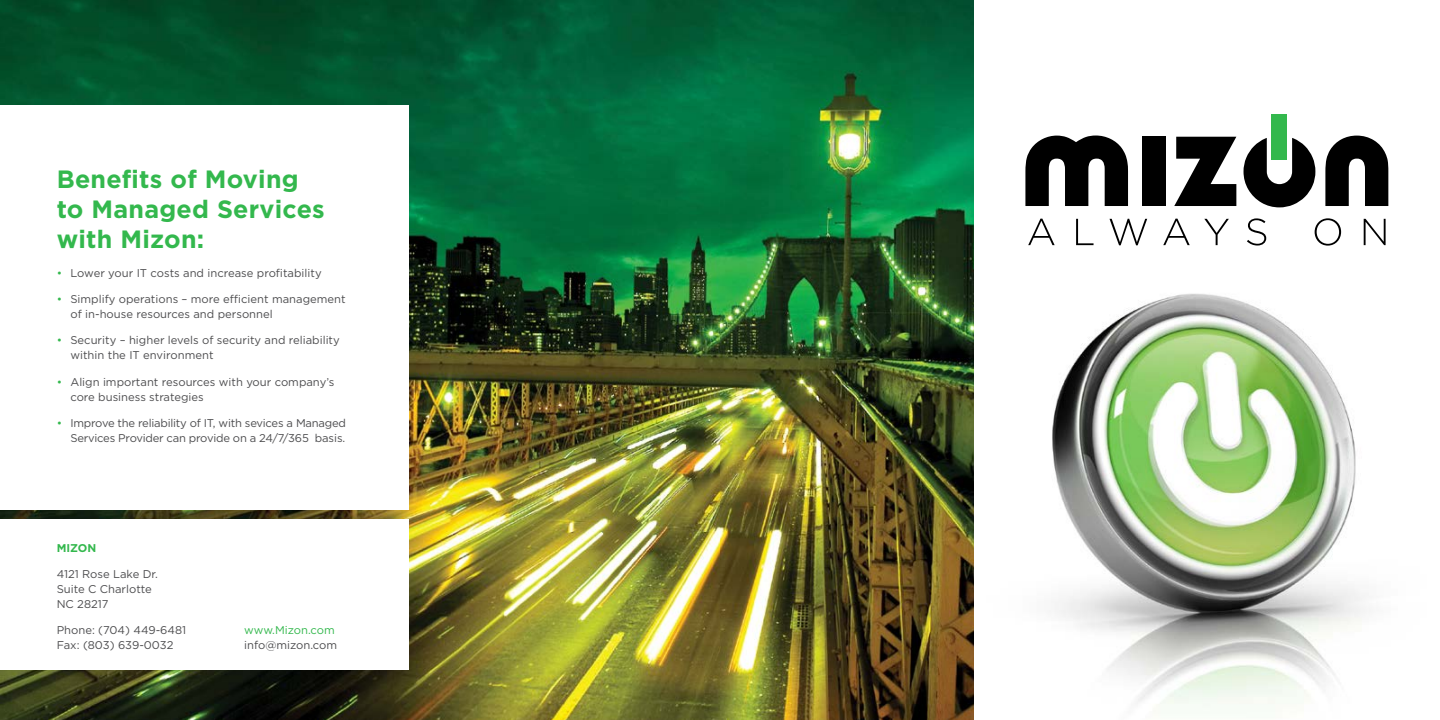
<style>
.page{position:relative;width:1440px;height:720px;background:#fff}
.page>*{position:absolute;margin:0;border:0;box-sizing:border-box;transform-origin:0 0}
.t1{font:700 25px/30px "Gotham";letter-spacing:.01em;color:#33b84d}
.t2{font:11.25px/15px "Gotham";color:#4d4d4f}
.t3{font:11.25px/15px "Gotham";letter-spacing:-.02em;color:#4d4d4f;text-align:right}
.t4{font:11.25px "Gotham";letter-spacing:-.005em;color:#33b84d}
.t5{font:700 11.25px "Gotham";color:#33b84d}
.s1{color:#33b84d}
</style>
<div class="page">
<img style="left:1028px;top:200px;width:361px;height:512px">
<svg style="left:1025px;top:136px;width:103px;height:70px"></svg>
<div style="left:1142px;top:137px;width:23px;height:69px;background:#000"></div>
<div style="left:1272px;top:114px;width:15px;height:46px;background:#33b84d"></div>
<svg style="left:1174px;top:137px;width:62px;height:69px"></svg>
<svg style="left:1244px;top:138px;width:71px;height:69px"></svg>
<svg style="left:1325px;top:136px;width:63px;height:70px"></svg>
<svg style="left:1028px;top:219px;width:27px;height:26px"></svg>
<svg style="left:1076px;top:219px;width:18px;height:26px"></svg>
<svg style="left:1110px;top:219px;width:37px;height:26px"></svg>
<svg style="left:1163px;top:219px;width:27px;height:26px"></svg>
<svg style="left:1204px;top:219px;width:25px;height:26px"></svg>
<svg style="left:1247px;top:218px;width:19px;height:28px"></svg>
<svg style="left:1315px;top:218px;width:26px;height:28px"></svg>
<svg style="left:1364px;top:219px;width:22px;height:26px"></svg>
<img style="left:0;top:0;width:974px;height:720px">
<div style="left:0;top:519px;width:409px;height:151px;background:#fff"></div>
<div style="left:0;top:105px;width:409px;height:405px;background:#fff"></div>
<h1 class="t1" style="left:57px;top:164px;width:270px">Benefits of Moving to Managed Services with Mizon:</h1>
<p class="t2" style="left:57px;top:265px;width:266px"><span class="s1">•</span> Lower your IT costs and increase profitability</p>
<p class="t2" style="left:70px;top:291px;width:277px;text-indent:-14px"><span class="s1">•</span> Simplify operations – more efficient management of in-house resources and personnel</p>
<p class="t2" style="left:70px;top:333px;width:271px;text-indent:-14px"><span class="s1">•</span> Security – higher levels of security and reliability within the IT environment</p>
<p class="t2" style="left:70px;top:374px;width:266px;text-indent:-14px"><span class="s1">•</span> Align important resources with your company’s core business strategies</p>
<p class="t3" style="left:57px;top:415px;width:291px"><span class="s1">•</span> Improve the reliability of IT, with sevices a Managed<br>Services Provider can provide on a 24/7/365 basis.</p>
<p class="t5" style="left:57px;top:540px;width:41px">MIZON</p>
<p class="t2" style="left:57px;top:566px;width:103px">4121 Rose Lake Dr.<br>Suite C Charlotte<br>NC 28217</p>
<p class="t2" style="left:57px;top:622px;width:131px">Phone: (704) 449-6481<br>Fax: (803) 639-0032</p>
<p class="t4" style="left:244px;top:623px;width:92px">www.Mizon.com</p>
<p class="t2" style="left:244px;top:638px;width:94px">info@mizon.com</p>
</div>
